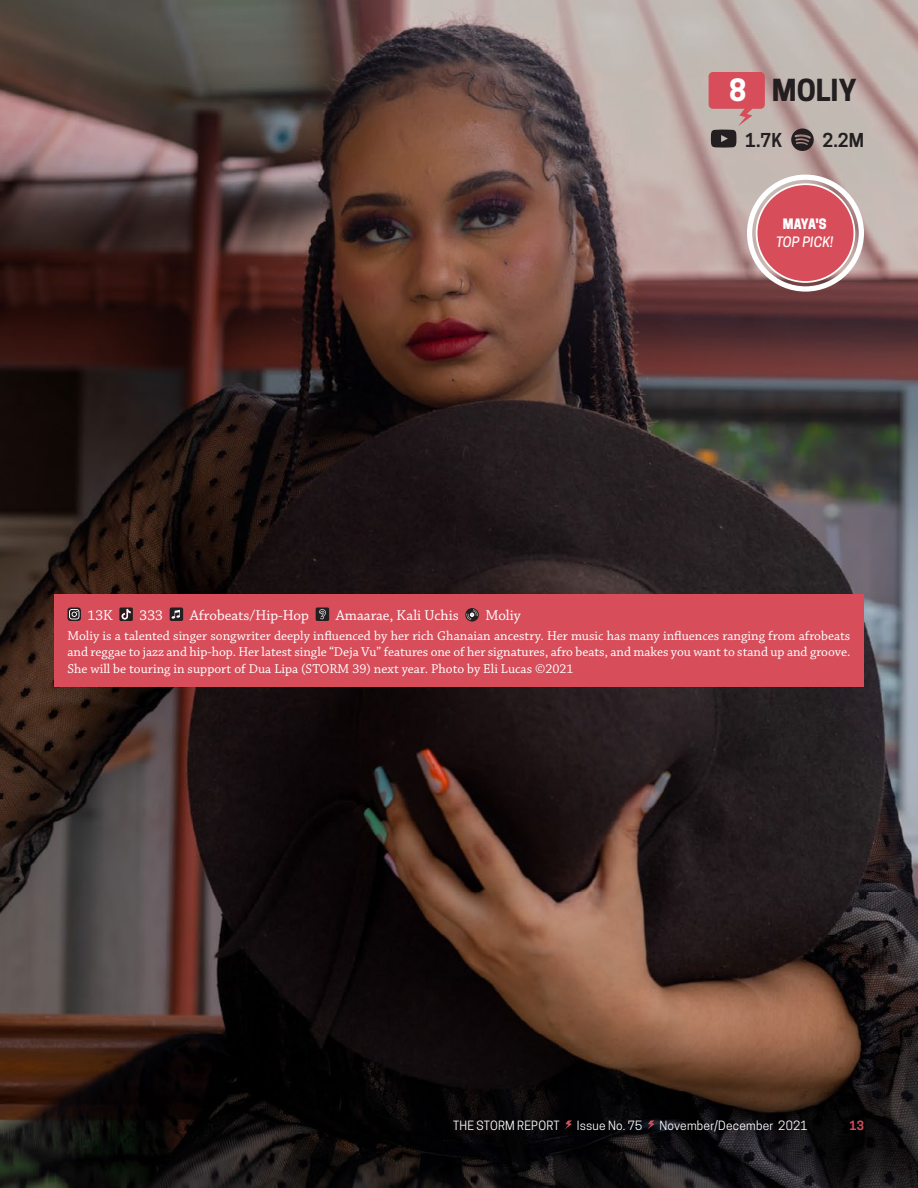
<style>
.page{position:relative;width:918px;height:1188px;background:#fff}
.page>*{position:absolute;margin:0;border:0;box-sizing:border-box;transform-origin:0 0}
.t1{font:700 28.8px "Cooper Hewitt";color:#fff}
.t2{font:700 28.5px "Cooper Hewitt";color:#231f20}
.t3{font:600 18px "Cooper Hewitt";color:#231f20}
.t4{font:15px "Chaparral Pro";color:#fff}
.t5{font:13.5px/16.2px "Chaparral Pro";color:#fff;text-align:justify}
.t6{font:italic 500 13.5px "Cooper Hewitt";letter-spacing:.01em;color:#fff}
.t7{font:800 13.5px "Cooper Hewitt";color:#fff;scale:.9 1}
.t8{font:12px "Cooper Hewitt";letter-spacing:.02em;color:#fff}
.t9{font:600 12px "Cooper Hewitt";color:#d74d5a}
</style>
<div class="page">
<img style="left:0;top:0;width:918px;height:1188px">
<div style="left:54px;top:594px;width:810px;height:92px;background:#d74d5a"></div>
<div style="left:68px;top:608px;width:13px;height:13px;background:#231f20;border-radius:3px"></div>
<svg style="left:69px;top:609px;width:11px;height:11px"></svg>
<svg style="left:119px;top:608px;width:14px;height:13px"></svg>
<div style="left:170px;top:608px;width:13px;height:13px;background:#231f20;border-radius:2px"></div>
<svg style="left:171px;top:610px;width:9px;height:9px"></svg>
<div style="left:316px;top:608px;width:13px;height:13px;background:#231f20;border-radius:2px"></div>
<svg style="left:319px;top:609px;width:7px;height:10px"></svg>
<svg style="left:465px;top:608px;width:14px;height:14px"></svg>
<svg style="left:466px;top:609px;width:12px;height:11px"></svg>
<svg style="left:709px;top:72px;width:56px;height:76px"></svg>
<svg style="left:791px;top:128px;width:23px;height:23px"></svg>
<div style="left:757px;top:184px;width:97px;height:98px;background:#d74d5a;border-radius:50%"></div>
<div style="left:747px;top:175px;width:117px;height:117px;border:5px solid #fff;border-radius:50%"></div>
<div style="left:756px;top:183px;width:99px;height:100px;border:2px solid #fff;border-radius:50%"></div>
<svg style="left:565px;top:1120px;width:7px;height:10px"></svg>
<svg style="left:647px;top:1120px;width:8px;height:10px"></svg>
<p class="t1" style="left:729px;top:74px;width:19px">8</p>
<p class="t2" style="left:772px;top:73px;width:86px">MOLIY</p>
<p class="t3" style="left:745px;top:130px;width:39px">1.7K</p>
<p class="t3" style="left:823px;top:130px;width:43px">2.2M</p>
<p class="t7" style="left:783px;top:216px;width:50px">MAYA'S</p>
<p class="t6" style="left:776px;top:234px;width:59px">TOP PICK!</p>
<p class="t4" style="left:88px;top:606px;width:27px">13K</p>
<p class="t4" style="left:139px;top:606px;width:25px">333</p>
<p class="t4" style="left:190px;top:606px;width:121px">Afrobeats/Hip-Hop</p>
<p class="t4" style="left:336px;top:606px;width:124px">Amaarae, Kali Uchis</p>
<p class="t4" style="left:485px;top:606px;width:37px">Moliy</p>
<p class="t5" style="left:68px;top:628px;width:785px">Moliy is a talented singer songwriter deeply influenced by her rich Ghanaian ancestry. Her music has many influences ranging from afrobeats and reggae to jazz and hip-hop. Her latest single “Deja Vu” features one of her signatures, afro beats, and makes you want to stand up and groove.<br>She will be touring in support of Dua Lipa (STORM 39) next year. Photo by Eli Lucas ©2021</p>
<p class="t8" style="left:453px;top:1118px;width:108px">THE STORM REPORT</p>
<p class="t8" style="left:577px;top:1118px;width:67px">Issue No. 75</p>
<p class="t8" style="left:659px;top:1118px;width:150px">November/December 2021</p>
<p class="t9" style="left:849px;top:1118px;width:16px">13</p>
</div>
